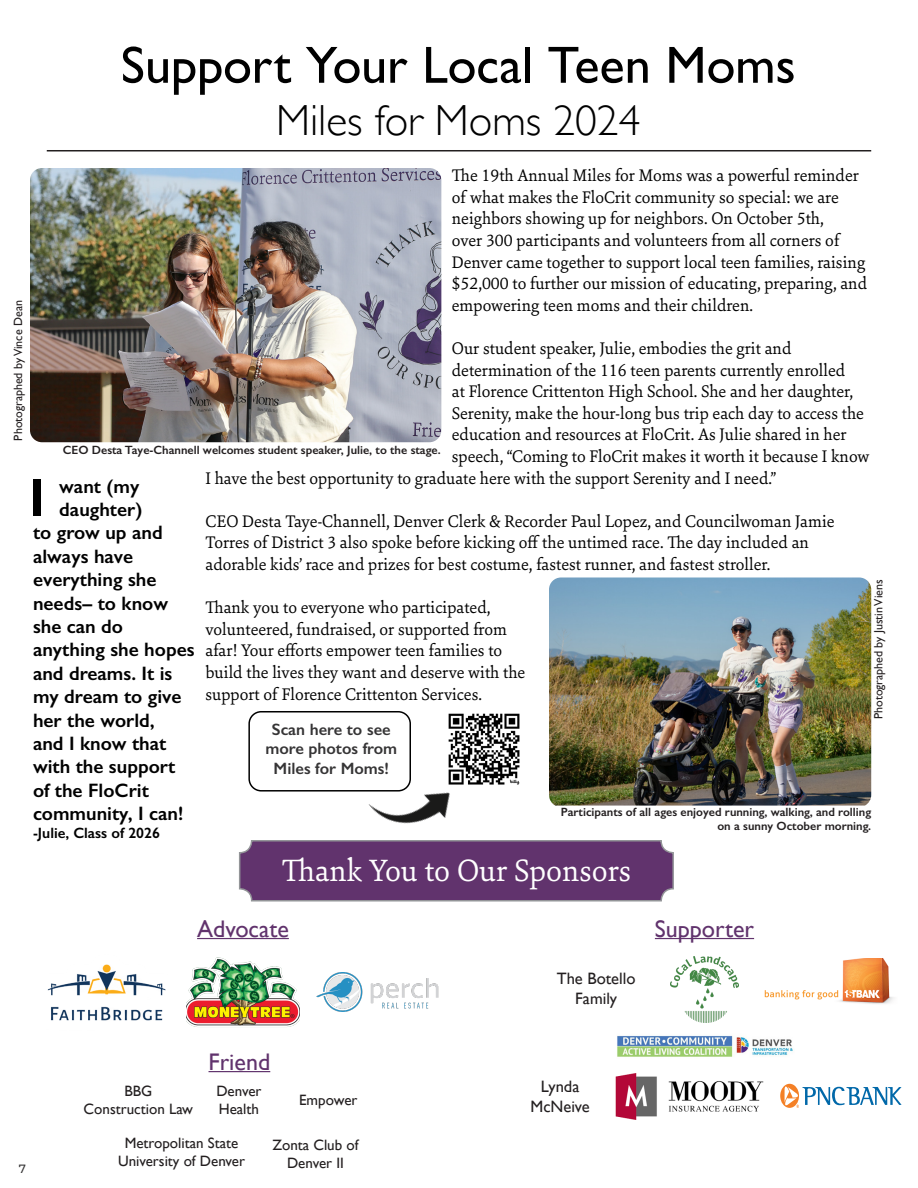
<style>
.page{position:relative;width:918px;height:1188px;background:#fff}
.page>*{position:absolute;margin:0;border:0;box-sizing:border-box;transform-origin:0 0}
.Center{font:600 53.85px "Gill Sans";color:#000}
.Center-2{font:52.5px "Gill Sans";letter-spacing:-.005em;color:#000}
.Center-3{font:300 43.5px "Gill Sans";color:#000}
.Center-4{font:33px "Sina Nova";color:#fff}
.t1{font:24px "Gill Sans";color:#61336d}
.Center-5{font:600 19.5px "Gill Sans";color:#000}
.Center-6{font:18px/21.6px "Sina Nova";color:#000}
.Center-7{font:600 16.5px/19.8px "Gill Sans";color:#363536;text-align:center}
.t2{font:16.5px "Gill Sans";color:#231f20}
.t3{font:15px/18px "Gill Sans";color:#231f20;text-align:center}
.Center-8{font:600 15px "Gill Sans";color:#000}
.Center-9{font:600 12px/14.4px "Gill Sans";color:#231f20;text-align:right}
.Center-10{font:12px "Gill Sans";color:#231f20}
.Center-11{font:500 12px "Montserrat";color:#363536}
</style>
<div class="page">
<hr style="left:47px;top:150px;width:824px;height:1px;background:#231f20">
<img style="left:30px;top:168px;width:411px;height:274px">
<div style="left:240px;top:841px;width:433px;height:60px;background:#61336d;border-radius:12px"></div>
<div style="left:239px;top:840px;width:435px;height:62px;border:2px solid #939598;border-radius:12px"></div>
<img style="left:764px;top:958px;width:130px;height:46px">
<hr style="left:197px;top:938px;width:92px;height:1px;background:#61336d">
<img style="left:47px;top:964px;width:119px;height:57px">
<img style="left:187px;top:957px;width:112px;height:70px">
<hr style="left:209px;top:1071px;width:61px;height:1px;background:#61336d">
<svg style="left:780px;top:1084px;width:122px;height:24px"></svg>
<img style="left:316px;top:973px;width:123px;height:39px">
<img style="left:670px;top:956px;width:69px;height:66px">
<img style="left:549px;top:578px;width:322px;height:228px">
<img style="left:360px;top:783px;width:107px;height:60px">
<hr style="left:655px;top:938px;width:99px;height:1px;background:#61336d">
<img style="left:617px;top:1035px;width:176px;height:22px">
<img style="left:616px;top:1074px;width:147px;height:45px">
<div style="left:248px;top:711px;width:163px;height:81px;border:2px solid #000;border-radius:12px"></div>
<img style="left:441px;top:713px;width:79px;height:80px">
<p class="Center-2" style="left:121px;top:34px;width:676px">Support Your Local Teen Moms</p>
<p class="Center-3" style="left:276px;top:86px;width:366px">Miles for Moms 2024</p>
<p class="Center-10" style="left:11px;top:441px;width:142px;rotate:-90deg">Photographed by Vince Dean</p>
<p class="Center-6" style="left:452px;top:164px;width:417px">The 19th Annual Miles for Moms was a powerful reminder of what makes the FloCrit community so special: we are neighbors showing up for neighbors. On October 5th,<br>over 300 participants and volunteers from all corners of Denver came together to support local teen families, raising $52,000 to further our mission of educating, preparing, and empowering teen moms and their children.</p>
<p class="Center-6" style="left:452px;top:337px;width:341px">Our student speaker, Julie, embodies the grit and</p>
<p class="Center-6" style="left:452px;top:358px;width:395px">determination of the 116 teen parents currently enrolled</p>
<p class="Center-6" style="left:452px;top:380px;width:403px">at Florence Crittenton High School. She and her daughter,</p>
<p class="Center-6" style="left:452px;top:402px;width:414px">Serenity, make the hour-long bus trip each day to access the</p>
<p class="Center-6" style="left:452px;top:423px;width:396px">education and resources at FloCrit. As Julie shared in her</p>
<p class="Center-6" style="left:452px;top:445px;width:419px">speech, “Coming to FloCrit makes it worth it because I know</p>
<p class="Center-6" style="left:206px;top:466px;width:572px">I have the best opportunity to graduate here with the support Serenity and I need.”</p>
<p class="Center-6" style="left:206px;top:510px;width:631px">CEO Desta Taye-Channell, Denver Clerk &amp; Recorder Paul Lopez, and Councilwoman Jamie<br>Torres of District 3 also spoke before kicking off the untimed race. The day included an adorable kids’ race and prizes for best costume, fastest runner, and fastest stroller.</p>
<p class="Center-6" style="left:206px;top:596px;width:321px">Thank you to everyone who participated, volunteered, fundraised, or supported from afar! Your efforts empower teen families to build the lives they want and deserve with the support of Florence Crittenton Services.</p>
<p class="Center-9" style="left:63px;top:443px;width:379px">CEO Desta Taye-Channell welcomes student speaker, Julie, to the stage.</p>
<p class="Center" style="left:29px;top:465px;width:17px">I</p>
<p class="Center-5" style="left:59px;top:474px;width:82px">want (my</p>
<p class="Center-5" style="left:59px;top:498px;width:85px">daughter)</p>
<p class="Center-5" style="left:33px;top:521px;width:131px">to grow up and</p>
<p class="Center-5" style="left:33px;top:544px;width:102px">always have</p>
<p class="Center-5" style="left:33px;top:568px;width:125px">everything she</p>
<p class="Center-5" style="left:33px;top:591px;width:137px">needs– to know</p>
<p class="Center-5" style="left:33px;top:615px;width:92px">she can do</p>
<p class="Center-5" style="left:33px;top:638px;width:163px">anything she hopes</p>
<p class="Center-5" style="left:33px;top:661px;width:141px">and dreams. It is</p>
<p class="Center-5" style="left:33px;top:685px;width:150px">my dream to give</p>
<p class="Center-5" style="left:33px;top:708px;width:123px">her the world,</p>
<p class="Center-5" style="left:33px;top:732px;width:135px">and I know that</p>
<p class="Center-5" style="left:33px;top:755px;width:144px">with the support</p>
<p class="Center-5" style="left:33px;top:778px;width:117px">of the FloCrit</p>
<p class="Center-5" style="left:33px;top:802px;width:152px">community, I can!</p>
<p class="Center-8" style="left:33px;top:824px;width:129px">-Julie, Class of 2026</p>
<p class="Center-10" style="left:871px;top:719px;width:141px;rotate:-90deg">Photographed by Justin Viens</p>
<p class="Center-7" style="left:265px;top:719px;width:133px">Scan here to see more photos from<br>Miles for Moms!</p>
<p class="Center-9" style="left:561px;top:804px;width:312px">Participants of all ages enjoyed running, walking, and rolling on a sunny October morning.</p>
<p class="Center-4" style="left:282px;top:849px;width:351px">Thank You to Our Sponsors</p>
<p class="t1" style="left:197px;top:915px;width:93px">Advocate</p>
<p class="t1" style="left:655px;top:915px;width:101px">Supporter</p>
<p class="t2" style="left:557px;top:969px;width:80px">The Botello</p>
<p class="t2" style="left:575px;top:989px;width:43px">Family</p>
<p class="t3" style="left:124px;top:1082px;width:29px">BBG</p>
<p class="t3" style="left:84px;top:1100px;width:111px">Construction Law</p>
<p class="t1" style="left:209px;top:1048px;width:63px">Friend</p>
<p class="t3" style="left:216px;top:1082px;width:47px">Denver</p>
<p class="t3" style="left:219px;top:1100px;width:42px">Health</p>
<p class="t3" style="left:299px;top:1091px;width:60px">Empower</p>
<p class="t2" style="left:541px;top:1077px;width:40px">Lynda</p>
<p class="t2" style="left:530px;top:1097px;width:61px">McNeive</p>
<p class="Center-11" style="left:19px;top:1160px;width:9px">7</p>
<p class="t3" style="left:118px;top:1133px;width:128px">Metropolitan State<br>University of Denver</p>
<p class="t3" style="left:272px;top:1135px;width:88px">Zonta Club of</p>
<p class="t3" style="left:287px;top:1153px;width:58px">Denver II</p>
</div>
